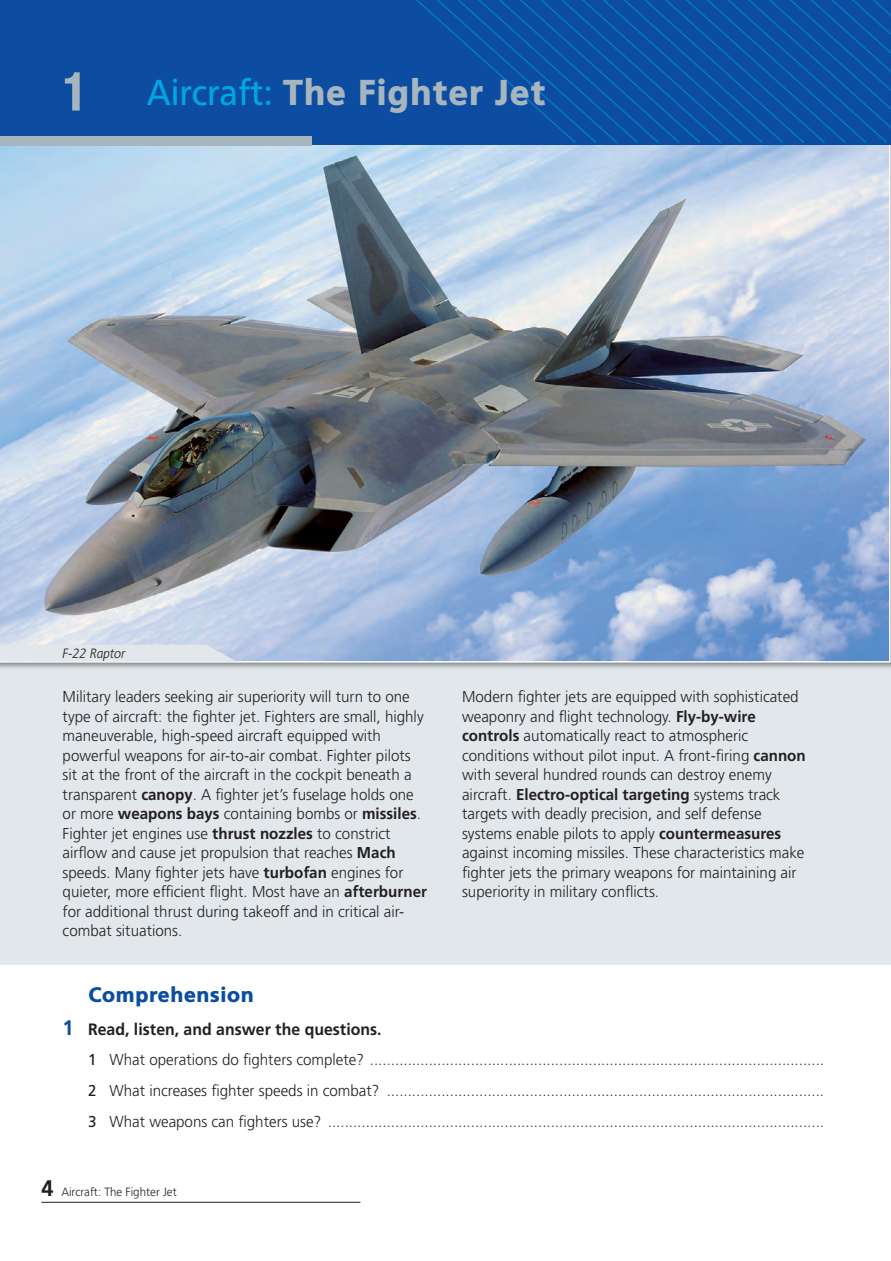
<style>
.page{position:relative;width:891px;height:1261px;background:#fff}
.page>*{position:absolute;margin:0;border:0;box-sizing:border-box;transform-origin:0 0}
.t1{font:900 36px "PF Catalog";color:#a7b6be;scale:.96 1}
.t2{font:900 21px "PF Catalog";color:#0d4da1}
.t3{font:700 16.5px "PF Catalog";color:#231f20;scale:.96 1}
.t4{font:300 15.75px/19.5px "PF Catalog";color:#231f20;scale:.96 1}
.t5{font:italic 300 13.5px "PF Catalog";color:#231f20;scale:.95 1}
.t6{font:300 12px "PF Catalog";color:#231f20;scale:.96 1}
.s1{font-family:"Helvetica Neue LT Std";font-weight:700;font-stretch:condensed;font-size:54px}
.s2{font-weight:400;color:#00a6e4}
.s3{font-weight:700}
.s4{font-size:21px;color:#0d4da1}
.s5{font-weight:400}
.s6{font-weight:700;font-size:22.5px}
</style>
<div class="page">
<div style="left:0;top:0;width:891px;height:965px;background:#e1e7ea"></div>
<svg style="left:0;top:145px;width:890px;height:517px;background:#97a9bf"></svg>
<div style="left:0;top:0;width:891px;height:145px;background:#0d4da1"></div>
<div style="left:0;top:136px;width:312px;height:10px;background:#a7b6be"></div>
<hr style="left:41px;top:1201px;width:319px;height:1px;background:#231f20">
<svg style="left:0;top:644px;width:237px;height:17px"></svg>
<svg style="left:416px;top:0;width:475px;height:143px"></svg>
<h1 class="t1" style="left:63px;top:71px;width:504px"><span class="s1">1</span> <span class="s2">Aircraft:</span> The Fighter Jet</h1>
<p class="t5" style="left:63px;top:646px;width:68px">F-22 Raptor</p>
<p class="t4" style="left:63px;top:687px;width:381px">Military leaders seeking air superiority will turn to one type of aircraft: the fighter jet. Fighters are small, highly maneuverable, high-speed aircraft equipped with powerful weapons for air-to-air combat. Fighter pilots sit at the front of the aircraft in the cockpit beneath a transparent <span class="s3">canopy</span>. A fighter jet’s fuselage holds one or more <span class="s3">weapons bays</span> containing bombs or <span class="s3">missiles</span>.<br>Fighter jet engines use <span class="s3">thrust nozzles</span> to constrict airflow and cause jet propulsion that reaches <span class="s3">Mach </span>speeds. Many fighter jets have <span class="s3">turbofan</span> engines for quieter, more efficient flight. Most have an <span class="s3">afterburner </span>for additional thrust during takeoff and in critical air&shy;combat situations.</p>
<p class="t4" style="left:462px;top:687px;width:359px">Modern fighter jets are equipped with sophisticated weaponry and flight technology. <span class="s3">Fly-by-wire controls</span> automatically react to atmospheric conditions without pilot input. A front-firing <span class="s3">cannon </span>with several hundred rounds can destroy enemy aircraft. <span class="s3">Electro-optical targeting</span> systems track targets with deadly precision, and self defense systems enable pilots to apply <span class="s3">countermeasures </span>against incoming missiles. These characteristics make fighter jets the primary weapons for maintaining air superiority in military conflicts.</p>
<h2 class="t2" style="left:88px;top:982px;width:167px">Comprehension</h2>
<p class="t3" style="left:63px;top:1019px;width:334px"><span class="s4">1</span> Read, listen, and answer the questions.</p>
<p class="t4" style="left:88px;top:1043px;width:768px;line-height:31.2px;text-align:justify"><span class="s5">1</span> What operations do fighters complete? ............................................................................................................<br><span class="s5">2</span> What increases fighter speeds in combat? ........................................................................................................<br><span class="s5">3</span> What weapons can fighters use? ......................................................................................................................</p>
<p class="t6" style="left:41px;top:1185px;width:143px"><span class="s6">4</span> Aircraft: The Fighter Jet</p>
</div>
